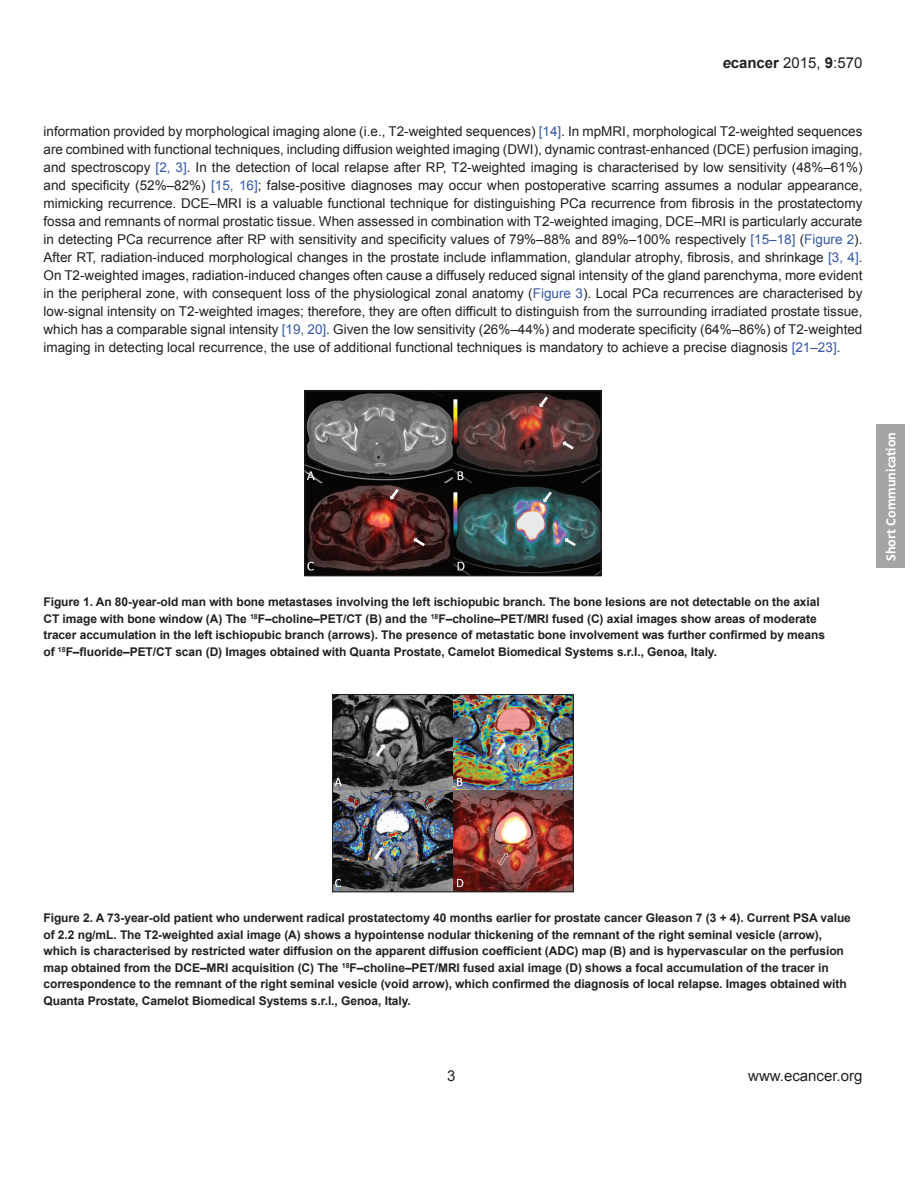
<style>
.page{position:relative;width:918px;height:1188px;background:#fff}
.page>*{position:absolute;margin:0;border:0;box-sizing:border-box;transform-origin:0 0}
.t1{font:15px "Arial";color:#231f20}
.t2{font:700 14.25px "Calibri";color:#fff}
.t3{font:13.5px/18px "Arial";color:#231f20;text-align:justify}
.t4{font:700 12px/16.5px "Arial";letter-spacing:-.005em;color:#231f20}
.s1{font-weight:700;font-style:italic}
.s2{font-weight:700}
.s3{color:#3759a7}
</style>
<div class="page">
<div style="left:876px;top:425px;width:29px;height:143px;background:#a7a5a4"></div>
<img style="left:306px;top:392px;width:294px;height:182px">
<div style="left:304px;top:390px;width:298px;height:186px;border:1px solid #231f20"></div>
<img style="left:334px;top:696px;width:238px;height:194px">
<div style="left:332px;top:694px;width:242px;height:198px;border:1px solid #231f20"></div>
<p class="t1" style="left:722px;top:53px;width:142px"><span class="s1">e</span><span class="s2">cancer</span> 2015, <span class="s2">9</span>:570</p>
<p class="t3" style="left:44px;top:123px;width:821px">information provided by morphological imaging alone (i.e., T2-weighted sequences) <span class="s3">[14]</span>. In mpMRI, morphological T2-weighted sequences are combined with functional techniques, including diffusion weighted imaging (DWI), dynamic contrast-enhanced (DCE) perfusion imaging, and spectroscopy <span class="s3">[2, 3]</span>. In the detection of local relapse after RP, T2-weighted imaging is characterised by low sensitivity (48%–61%) and specificity (52%–82%) <span class="s3">[15, 16]</span>; false-positive diagnoses may occur when postoperative scarring assumes a nodular appearance, mimicking recurrence. DCE–MRI is a valuable functional technique for distinguishing PCa recurrence from fibrosis in the prostatectomy fossa and remnants of normal prostatic tissue. When assessed in combination with T2-weighted imaging, DCE–MRI is particularly accurate in detecting PCa recurrence after RP with sensitivity and specificity values of 79%–88% and 89%–100% respectively <span class="s3">[15–18]</span> (<span class="s3">Figure 2</span>).<br>After RT, radiation-induced morphological changes in the prostate include inflammation, glandular atrophy, fibrosis, and shrinkage <span class="s3">[3, 4]</span>.<br>On T2-weighted images, radiation-induced changes often cause a diffusely reduced signal intensity of the gland parenchyma, more evident in the peripheral zone, with consequent loss of the physiological zonal anatomy (<span class="s3">Figure 3</span>). Local PCa recurrences are characterised by low-signal intensity on T2-weighted images; therefore, they are often difficult to distinguish from the surrounding irradiated prostate tissue, which has a comparable signal intensity <span class="s3">[19, 20]</span>. Given the low sensitivity (26%–44%) and moderate specificity (64%–86%) of T2-weighted imaging in detecting local recurrence, the use of additional functional techniques is mandatory to achieve a precise diagnosis <span class="s3">[21–23]</span>.</p>
<p class="t4" style="left:44px;top:594px;width:783px">Figure 1. An 80-year-old man with bone metastases involving the left ischiopubic branch. The bone lesions are not detectable on the axial CT image with bone window (A) The <sup>18</sup>F–choline–PET/CT (B) and the <sup>18</sup>F–choline–PET/MRI fused (C) axial images show areas of moderate tracer accumulation in the left ischiopubic branch (arrows). The presence of metastatic bone involvement was further confirmed by means of <sup>18</sup>F–fluoride–PET/CT scan (D) Images obtained with Quanta Prostate, Camelot Biomedical Systems s.r.l., Genoa, Italy.</p>
<p class="t2" style="left:882px;top:561px;width:130px;rotate:-90deg">Short Communication</p>
<p class="t4" style="left:43px;top:910px;width:809px">Figure 2. A 73-year-old patient who underwent radical prostatectomy 40 months earlier for prostate cancer Gleason 7 (3 + 4). Current PSA value of 2.2 ng/mL. The T2-weighted axial image (A) shows a hypointense nodular thickening of the remnant of the right seminal vesicle (arrow), which is characterised by restricted water diffusion on the apparent diffusion coefficient (ADC) map (B) and is hypervascular on the perfusion map obtained from the DCE–MRI acquisition (C) The <sup>18</sup>F–choline–PET/MRI fused axial image (D) shows a focal accumulation of the tracer in correspondence to the remnant of the right seminal vesicle (void arrow), which confirmed the diagnosis of local relapse. Images obtained with Quanta Prostate, Camelot Biomedical Systems s.r.l., Genoa, Italy.</p>
<p class="t1" style="left:447px;top:1066px;width:10px">3</p>
<p class="t1" style="left:748px;top:1066px;width:116px">www.ecancer.org</p>
</div>
